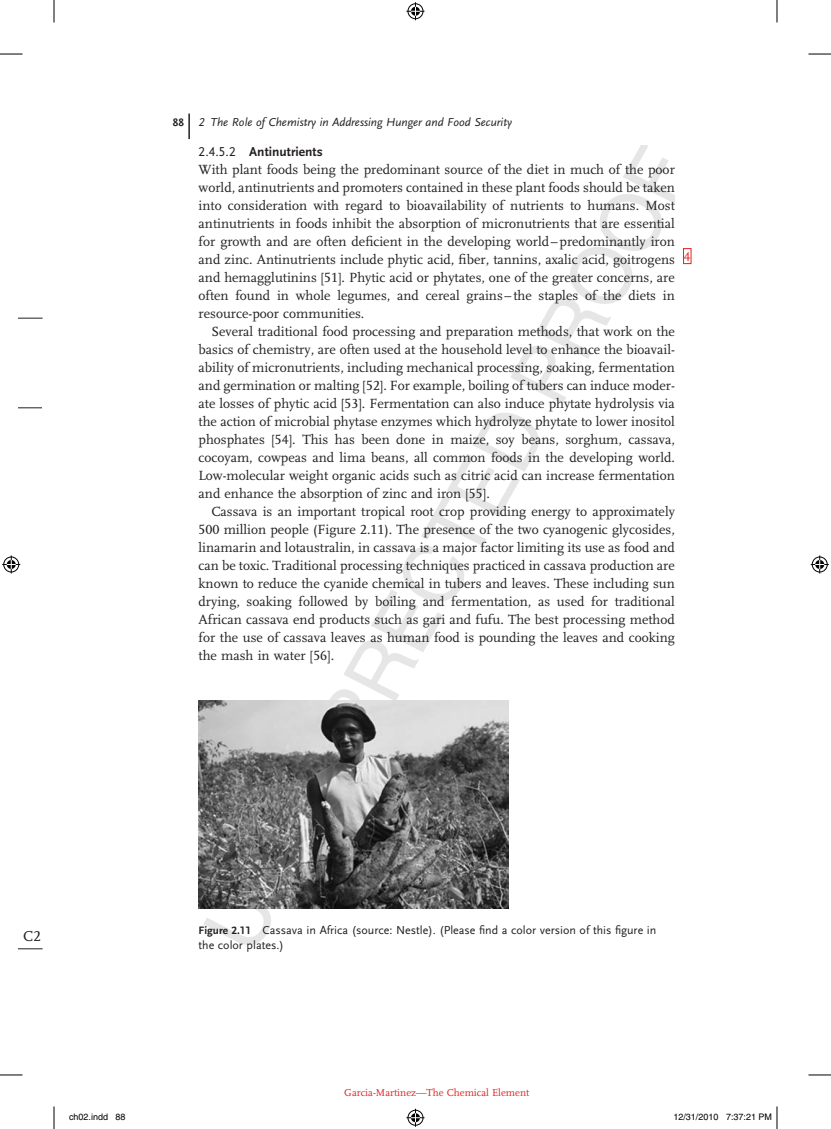
<style>
.page{position:relative;width:831px;height:1129px;background:#fff}
.page>*{position:absolute;margin:0;border:0;box-sizing:border-box;transform-origin:0 0}
.t1{font:15px "Scala LF";color:#231f20}
.t2{font:13.8px/18px "Scala LF";color:#231f20;text-align:justify}
.t3{font:700 13.5px "Scala Sans LF";color:#231f20}
.t4{font:13.5px "Scala LF";color:#e32322}
.t5{font:12px/15px "Scala Sans LF";color:#231f20}
.t6{font:italic 12px "Scala Sans LF";color:#231f20}
.t7{font:10.5px "Scala LF";color:#e32322}
.t8{font:9px "Helvetica";color:#000}
.s1{font-weight:700;font-style:normal;font-size:11.25px}
.s2{font-weight:400}
.s3{font-weight:700;font-size:11.25px}
</style>
<div class="page">
<svg style="left:203px;top:145px;width:472px;height:800px"></svg>
<svg style="left:18px;top:318px;width:25px;height:1px"></svg>
<svg style="left:18px;top:407px;width:24px;height:1px"></svg>
<svg style="left:18px;top:948px;width:25px;height:1px"></svg>
<hr style="left:188px;top:114px;width:2px;height:25px;background:#231f20">
<div style="left:683px;top:248px;width:8px;height:16px;border:1px solid #e32322"></div>
<img style="left:199px;top:700px;width:310px;height:208px">
<svg style="left:0;top:54px;width:22px;height:1px"></svg>
<svg style="left:808px;top:54px;width:23px;height:1px"></svg>
<svg style="left:0;top:1074px;width:22px;height:1px"></svg>
<svg style="left:808px;top:1074px;width:23px;height:1px"></svg>
<svg style="left:54px;top:0;width:1px;height:23px"></svg>
<svg style="left:54px;top:1106px;width:1px;height:22px"></svg>
<svg style="left:777px;top:0;width:1px;height:23px"></svg>
<svg style="left:406px;top:2px;width:18px;height:18px"></svg>
<svg style="left:406px;top:1108px;width:18px;height:18px"></svg>
<svg style="left:2px;top:555px;width:18px;height:18px"></svg>
<svg style="left:811px;top:555px;width:18px;height:18px"></svg>
<svg style="left:776px;top:1106px;width:2px;height:22px"></svg>
<p class="t6" style="left:173px;top:115px;width:341px"><span class="s1">88</span> 2 The Role of Chemistry in Addressing Hunger and Food Security</p>
<p class="t3" style="left:199px;top:144px;width:126px"><span class="s2">2.4.5.2</span> Antinutrients</p>
<p class="t2" style="left:199px;top:161px;width:478px">With plant foods being the predominant source of the diet in much of the poor world, antinutrients and promoters contained in these plant foods should be taken into consideration with regard to bioavailability of nutrients to humans. Most antinutrients in foods inhibit the absorption of micronutrients that are essential for growth and are often deficient in the developing world–predominantly iron and zinc. Antinutrients include phytic acid, fiber, tannins, axalic acid, goitrogens and hemagglutinins [51]. Phytic acid or phytates, one of the greater concerns, are often found in whole legumes, and cereal grains –the staples of the diets in resource-poor communities.</p>
<p class="t2" style="left:199px;top:323px;width:478px;text-indent:13px">Several traditional food processing and preparation methods, that work on the basics of chemistry, are often used at the household level to enhance the bioavail&shy;ability of micronutrients, including mechanical processing, soaking, fermentation and germination or malting [52]. For example, boiling of tubers can induce moder&shy;ate losses of phytic acid [53]. Fermentation can also induce phytate hydrolysis via the action of microbial phytase enzymes which hydrolyze phytate to lower inositol phosphates [54]. This has been done in maize, soy beans, sorghum, cassava, cocoyam, cowpeas and lima beans, all common foods in the developing world.<br>Low-molecular weight organic acids such as citric acid can increase fermentation and enhance the absorption of zinc and iron [55].</p>
<p class="t2" style="left:199px;top:503px;width:478px;text-indent:13px">Cassava is an important tropical root crop providing energy to approximately 500 million people (Figure 2.11). The presence of the two cyanogenic glycosides, linamarin and lotaustralin, in cassava is a major factor limiting its use as food and can be toxic. Traditional processing techniques practiced in cassava production are known to reduce the cyanide chemical in tubers and leaves. These including sun drying, soaking followed by boiling and fermentation, as used for traditional African cassava end products such as gari and fufu. The best processing method for the use of cassava leaves as human food is pounding the leaves and cooking the mash in water [56].</p>
<p class="t4" style="left:684px;top:249px;width:8px">4</p>
<p class="t1" style="left:23px;top:928px;width:19px">C2</p>
<p class="t5" style="left:199px;top:922px;width:459px"><span class="s3">Figure 2.11</span> Cassava in Africa (source: Nestle). (Please find a color version of this figure in the color plates.)</p>
<p class="t7" style="left:344px;top:1087px;width:187px">Garcia-Martinez—The Chemical Element</p>
<p class="t8" style="left:69px;top:1111px;width:58px">ch02.indd 88</p>
<p class="t8" style="left:673px;top:1111px;width:100px">12/31/2010 7:37:21 PM</p>
</div>
